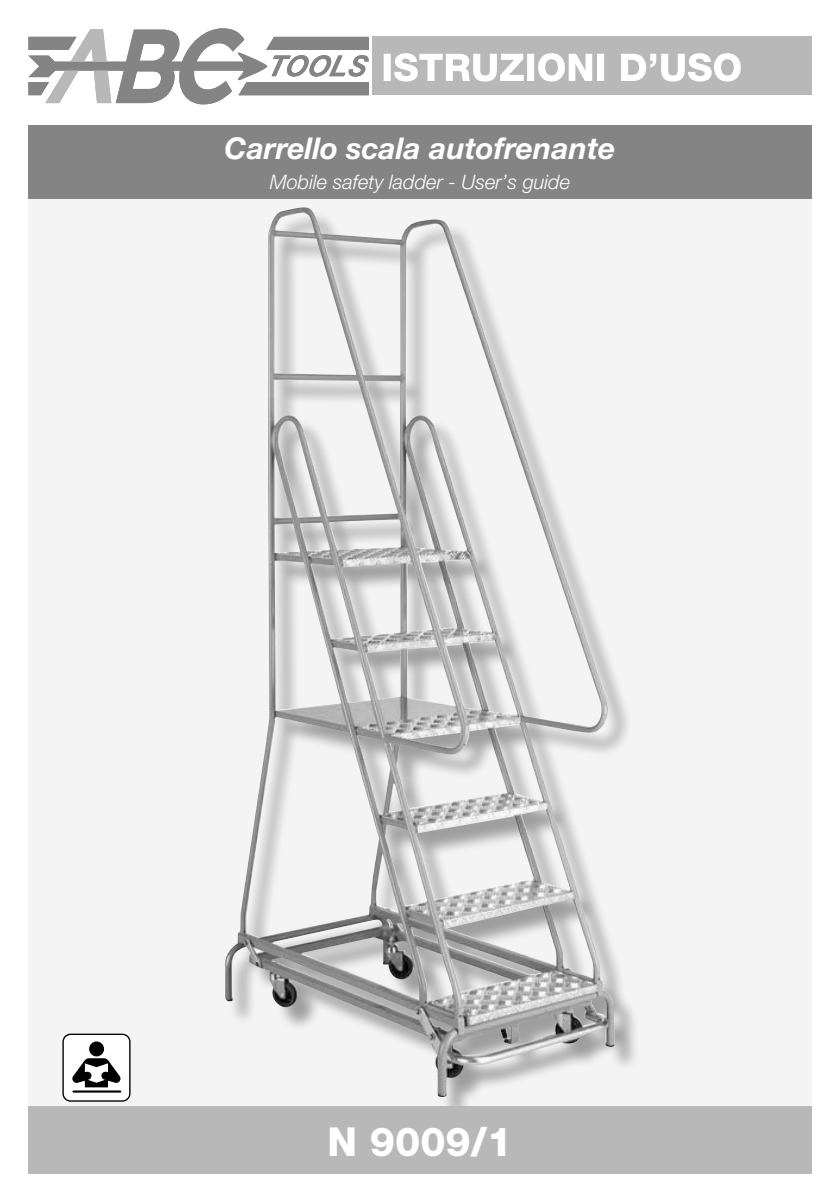
<style>
.page{position:relative;width:840px;height:1191px;background:#fff}
.page>*{position:absolute;margin:0;border:0;box-sizing:border-box;transform-origin:0 0}
.t1{font:800 40px "Helvetica Amos";color:#fff}
.t2{font:italic 700 30px "Helvetica Amos";color:#fff}
.t3{font:italic 300 20px "Helvetica Amos";color:#fff}
</style>
<div class="page">
<div style="left:28px;top:1106px;width:783px;height:68px;background:#b8b8b8"></div>
<div style="left:28px;top:198px;width:783px;height:908px;background:#f4f4f4"></div>
<div style="left:228px;top:210px;width:410px;height:896px;background:#000;opacity:.35"></div>
<img style="left:225px;top:207px;width:389px;height:890px">
<div style="left:28px;top:125px;width:783px;height:73px;background:#848484"></div>
<div style="left:372px;top:37px;width:439px;height:58px;background:#b8b8b8"></div>
<svg style="left:383px;top:53px;width:357px;height:29px"></svg>
<svg style="left:28px;top:28px;width:341px;height:76px"></svg>
<svg style="left:62px;top:1033px;width:68px;height:68px"></svg>
<div style="left:64px;top:1035px;width:65px;height:65px;background:#fff;border-radius:7px"></div>
<div style="left:89px;top:1041px;width:15px;height:15px;background:#000;border-radius:50%"></div>
<svg style="left:72px;top:1058px;width:48px;height:29px"></svg>
<hr style="left:72px;top:1090px;width:49px;height:2px;background:#000">
<p class="t2" style="left:224px;top:131px;width:392px">Carrello scala autofrenante</p>
<p class="t3" style="left:269px;top:170px;width:302px">Mobile safety ladder - User’s guide</p>
<p class="t1" style="left:327px;top:1118px;width:186px">N 9009/1</p>
</div>
